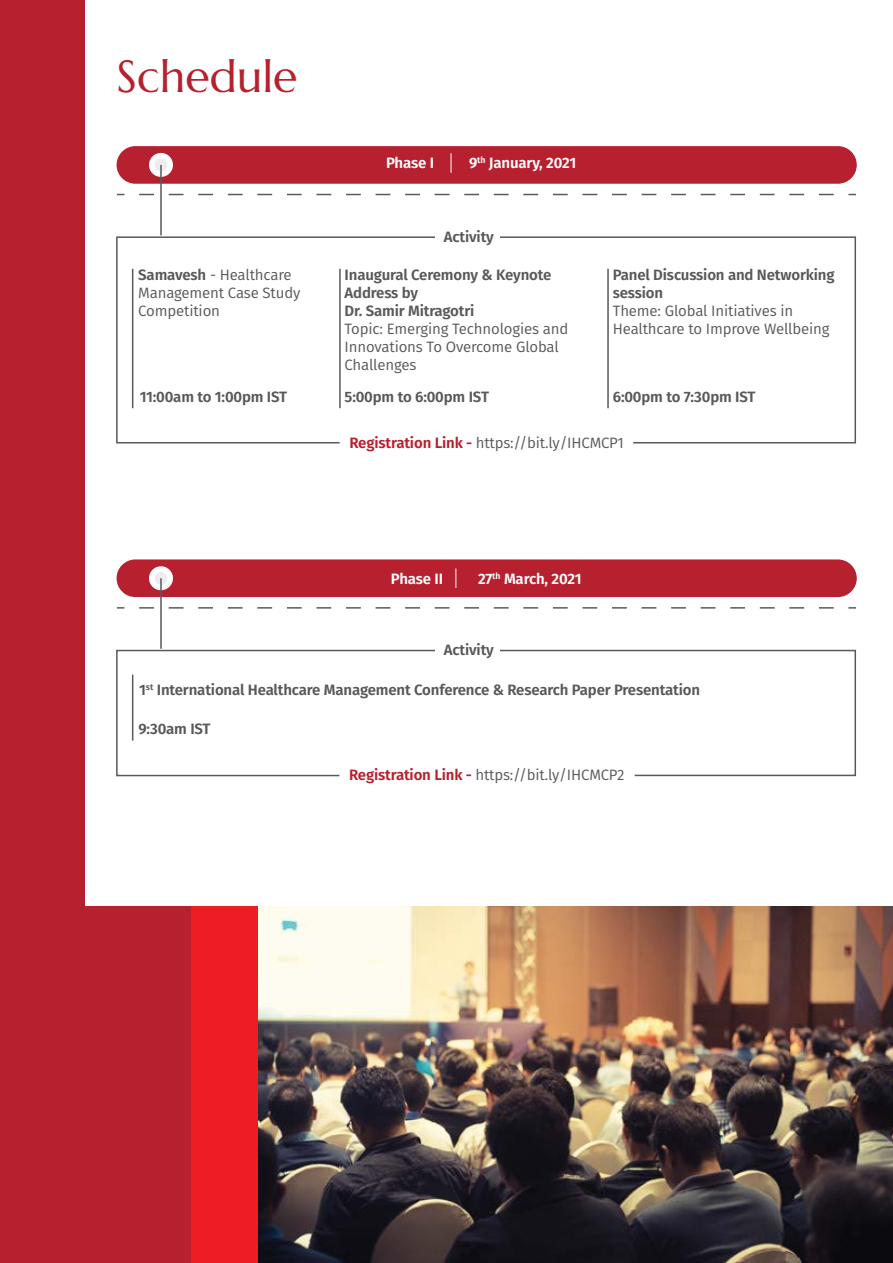
<style>
.page{position:relative;width:893px;height:1263px;background:#fff}
.page>*{position:absolute;margin:0;border:0;box-sizing:border-box;transform-origin:0 0}
.t1{font:45px "Marcellus";color:#b7202e}
.t2{font:15px/18px "Fira Sans";letter-spacing:-.01em;color:#58595b}
.t3{font:600 15px/18px "Fira Sans";letter-spacing:-.01em;color:#58595b}
.t4{font:600 15px "Fira Sans";letter-spacing:-.01em;color:#fff}
.s1{font-weight:600}
.s2{font-weight:600;color:#b7202e}
</style>
<div class="page">
<img style="left:257px;top:906px;width:636px;height:357px">
<div style="left:0;top:0;width:191px;height:1263px;background:#b7202e"></div>
<div style="left:191px;top:728px;width:66px;height:535px;background:#ed1d24"></div>
<div style="left:85px;top:0;width:808px;height:906px;background:#fff"></div>
<div style="left:117px;top:146px;width:740px;height:38px;background:#b7202e;border-radius:19px"></div>
<svg style="left:139px;top:194px;width:695px;height:1px"></svg>
<div style="left:149px;top:153px;width:24px;height:24px;background:#fff;border-radius:50%"></div>
<div style="left:155px;top:159px;width:12px;height:12px;background:#ededed;border-radius:50%"></div>
<hr style="left:160px;top:165px;width:2px;height:70px;background:#58595b">
<svg style="left:116px;top:236px;width:740px;height:208px"></svg>
<div style="left:436px;top:227px;width:64px;height:19px;background:#fff"></div>
<hr style="left:132px;top:269px;width:1px;height:139px;background:#58595b">
<hr style="left:607px;top:269px;width:2px;height:139px;background:#58595b">
<hr style="left:339px;top:269px;width:2px;height:139px;background:#58595b">
<svg style="left:451px;top:153px;width:1px;height:20px"></svg>
<div style="left:117px;top:559px;width:740px;height:38px;background:#b7202e;border-radius:19px"></div>
<svg style="left:117px;top:607px;width:7px;height:2px"></svg>
<svg style="left:139px;top:607px;width:695px;height:2px"></svg>
<svg style="left:848px;top:607px;width:8px;height:2px"></svg>
<div style="left:149px;top:566px;width:24px;height:24px;background:#fff;border-radius:50%"></div>
<div style="left:155px;top:572px;width:12px;height:13px;background:#ededed;border-radius:50%"></div>
<hr style="left:160px;top:578px;width:2px;height:71px;background:#58595b">
<svg style="left:116px;top:649px;width:740px;height:128px"></svg>
<div style="left:436px;top:640px;width:64px;height:19px;background:#fff"></div>
<hr style="left:132px;top:675px;width:1px;height:65px;background:#58595b">
<svg style="left:455px;top:568px;width:1px;height:20px"></svg>
<h1 class="t1" style="left:117px;top:48px;width:183px">Schedule</h1>
<p class="t2" style="left:138px;top:266px;width:164px"><span class="s1">Samavesh</span> - Healthcare<br>Management Case Study<br>Competition</p>
<p class="t4" style="left:386px;top:151px;width:49px">Phase I</p>
<p class="t4" style="left:469px;top:151px;width:109px">9<sup>th</sup> January, 2021</p>
<p class="t3" style="left:444px;top:226px;width:51px">Activity</p>
<p class="t3" style="left:345px;top:265px;width:208px">Inaugural Ceremony &amp; Keynote<br>Address by<br>Dr. Samir Mitragotri</p>
<p class="t2" style="left:345px;top:320px;width:225px">Topic: Emerging Technologies and<br>Innovations To Overcome Global<br>Challenges</p>
<p class="t3" style="left:140px;top:387px;width:149px">11:00am to 1:00pm IST</p>
<p class="t3" style="left:345px;top:387px;width:146px">5:00pm to 6:00pm IST</p>
<p class="t3" style="left:613px;top:265px;width:223px">Panel Discussion and Networking session</p>
<p class="t2" style="left:613px;top:302px;width:218px">Theme: Global Initiatives in<br>Healthcare to Improve Wellbeing</p>
<p class="t3" style="left:613px;top:387px;width:144px">6:00pm to 7:30pm IST</p>
<p class="t2" style="left:349px;top:434px;width:276px"><span class="s2">Registration Link -</span> https://bit.ly/IHCMCP1</p>
<p class="t4" style="left:391px;top:566px;width:54px">Phase II</p>
<p class="t4" style="left:478px;top:566px;width:105px">27<sup>th</sup> March, 2021</p>
<p class="t3" style="left:444px;top:640px;width:51px">Activity</p>
<p class="t3" style="left:139px;top:679px;width:562px">1<sup>st</sup> International Healthcare Management Conference &amp; Research Paper Presentation</p>
<p class="t3" style="left:138px;top:719px;width:74px">9:30am IST</p>
<p class="t2" style="left:349px;top:766px;width:277px"><span class="s2">Registration Link -</span> https://bit.ly/IHCMCP2</p>
</div>
